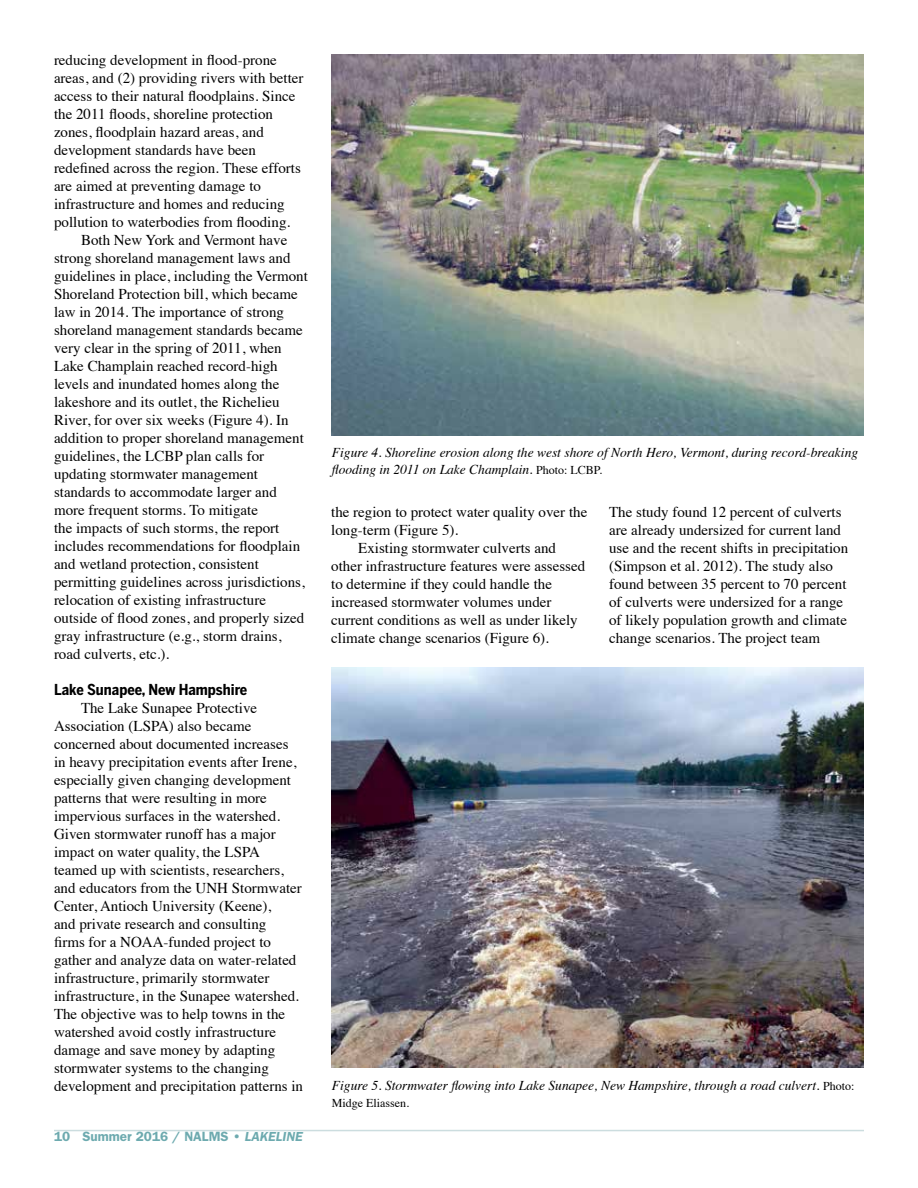
<style>
.page{position:relative;width:918px;height:1188px;background:#fff}
.page>*{position:absolute;margin:0;border:0;box-sizing:border-box;transform-origin:0 0}
.t1{font:15px/18px "Times";color:#000}
.t2{font:700 15px "Benton Sans Cond";color:#000}
.t3{font:italic 13.5px/16.5px "Times";color:#000}
.t4{font:600 13.5px "Franklin Gothic";color:#6daaaf}
.t5{font:12px "Times";color:#000}
.s1{font-style:italic}
.s2{font-style:normal;font-size:12px}
</style>
<div class="page">
<hr style="left:54px;top:1130px;width:810px;height:1px;background:#ccdddf">
<img style="left:331px;top:54px;width:533px;height:382px">
<img style="left:331px;top:668px;width:533px;height:400px">
<p class="t1" style="left:54px;top:50px;width:224px">reducing development in flood-prone</p>
<p class="t1" style="left:54px;top:68px;width:251px">areas, and (2) providing rivers with better</p>
<p class="t1" style="left:54px;top:86px;width:243px">access to their natural floodplains. Since</p>
<p class="t1" style="left:54px;top:104px;width:221px">the 2011 floods, shoreline protection</p>
<p class="t1" style="left:54px;top:122px;width:211px">zones, floodplain hazard areas, and</p>
<p class="t1" style="left:54px;top:140px;width:204px">development standards have been</p>
<p class="t1" style="left:54px;top:158px;width:248px">redefined across the region. These efforts</p>
<p class="t1" style="left:54px;top:176px;width:209px">are aimed at preventing damage to</p>
<p class="t1" style="left:54px;top:194px;width:232px">infrastructure and homes and reducing</p>
<p class="t1" style="left:54px;top:212px;width:238px">pollution to waterbodies from flooding.</p>
<p class="t1" style="left:81px;top:230px;width:208px">Both New York and Vermont have</p>
<p class="t1" style="left:54px;top:248px;width:238px">strong shoreland management laws and</p>
<p class="t1" style="left:54px;top:266px;width:255px">guidelines in place, including the Vermont</p>
<p class="t1" style="left:54px;top:284px;width:245px">Shoreland Protection bill, which became</p>
<p class="t1" style="left:54px;top:302px;width:232px">law in 2014. The importance of strong</p>
<p class="t1" style="left:54px;top:320px;width:250px">shoreland management standards became</p>
<p class="t1" style="left:54px;top:338px;width:229px">very clear in the spring of 2011, when</p>
<p class="t1" style="left:54px;top:356px;width:225px">Lake Champlain reached record-high</p>
<p class="t1" style="left:54px;top:374px;width:227px">levels and inundated homes along the</p>
<p class="t1" style="left:54px;top:392px;width:227px">lakeshore and its outlet, the Richelieu</p>
<p class="t1" style="left:54px;top:410px;width:236px">River, for over six weeks (Figure 4). In</p>
<p class="t1" style="left:54px;top:428px;width:251px">addition to proper shoreland management</p>
<p class="t1" style="left:54px;top:446px;width:212px">guidelines, the LCBP plan calls for</p>
<p class="t1" style="left:54px;top:464px;width:206px">updating stormwater management</p>
<p class="t1" style="left:54px;top:482px;width:224px">standards to accommodate larger and</p>
<p class="t1" style="left:54px;top:500px;width:206px">more frequent storms. To mitigate</p>
<p class="t1" style="left:54px;top:518px;width:227px">the impacts of such storms, the report</p>
<p class="t1" style="left:54px;top:536px;width:248px">includes recommendations for floodplain</p>
<p class="t1" style="left:54px;top:554px;width:206px">and wetland protection, consistent</p>
<p class="t1" style="left:54px;top:572px;width:252px">permitting guidelines across jurisdictions,</p>
<p class="t1" style="left:54px;top:590px;width:214px">relocation of existing infrastructure</p>
<p class="t1" style="left:54px;top:608px;width:252px">outside of flood zones, and properly sized</p>
<p class="t1" style="left:54px;top:626px;width:229px">gray infrastructure (e.g., storm drains,</p>
<p class="t1" style="left:54px;top:644px;width:117px">road culverts, etc.).</p>
<p class="t2" style="left:54px;top:680px;width:195px">Lake Sunapee, New Hampshire</p>
<p class="t1" style="left:54px;top:698px;width:251px;text-indent:27px">The Lake Sunapee Protective Association (LSPA) also became concerned about documented increases in heavy precipitation events after Irene, especially given changing development patterns that were resulting in more impervious surfaces in the watershed.<br>Given stormwater runoff has a major impact on water quality, the LSPA teamed up with scientists, researchers, and educators from the UNH Stormwater Center, Antioch University (Keene),<br>and private research and consulting<br>firms for a NOAA-funded project to gather and analyze data on water-related infrastructure, primarily stormwater infrastructure, in the Sunapee watershed.<br>The objective was to help towns in the watershed avoid costly infrastructure damage and save money by adapting stormwater systems to the changing development and precipitation patterns in</p>
<p class="t4" style="left:54px;top:1128px;width:250px">10 Summer 2016 / NALMS • <span class="s1">LAKELINE</span></p>
<p class="t3" style="left:332px;top:444px;width:528px">Figure 4. Shoreline erosion along the west shore of North Hero, Vermont, during record-breaking flooding in 2011 on Lake Champlain. <span class="s2">Photo: LCBP.</span></p>
<p class="t1" style="left:331px;top:501px;width:258px">the region to protect water quality over the</p>
<p class="t1" style="left:331px;top:519px;width:129px">long-term (Figure 5).</p>
<p class="t1" style="left:358px;top:537px;width:199px">Existing stormwater culverts and</p>
<p class="t1" style="left:331px;top:555px;width:256px">other infrastructure features were assessed</p>
<p class="t1" style="left:331px;top:573px;width:222px">to determine if they could handle the</p>
<p class="t1" style="left:331px;top:591px;width:222px">increased stormwater volumes under</p>
<p class="t1" style="left:331px;top:609px;width:248px">current conditions as well as under likely</p>
<p class="t1" style="left:331px;top:627px;width:219px">climate change scenarios (Figure 6).</p>
<p class="t1" style="left:609px;top:501px;width:241px">The study found 12 percent of culverts are already undersized for current land use and the recent shifts in precipitation (Simpson et al. 2012). The study also found between 35 percent to 70 percent of culverts were undersized for a range of likely population growth and climate change scenarios. The project team</p>
<p class="t3" style="left:332px;top:1077px;width:524px">Figure 5. Stormwater flowing into Lake Sunapee, New Hampshire, through a road culvert. <span class="s2">Photo:</span></p>
<p class="t5" style="left:332px;top:1091px;width:79px">Midge Eliassen.</p>
</div>
